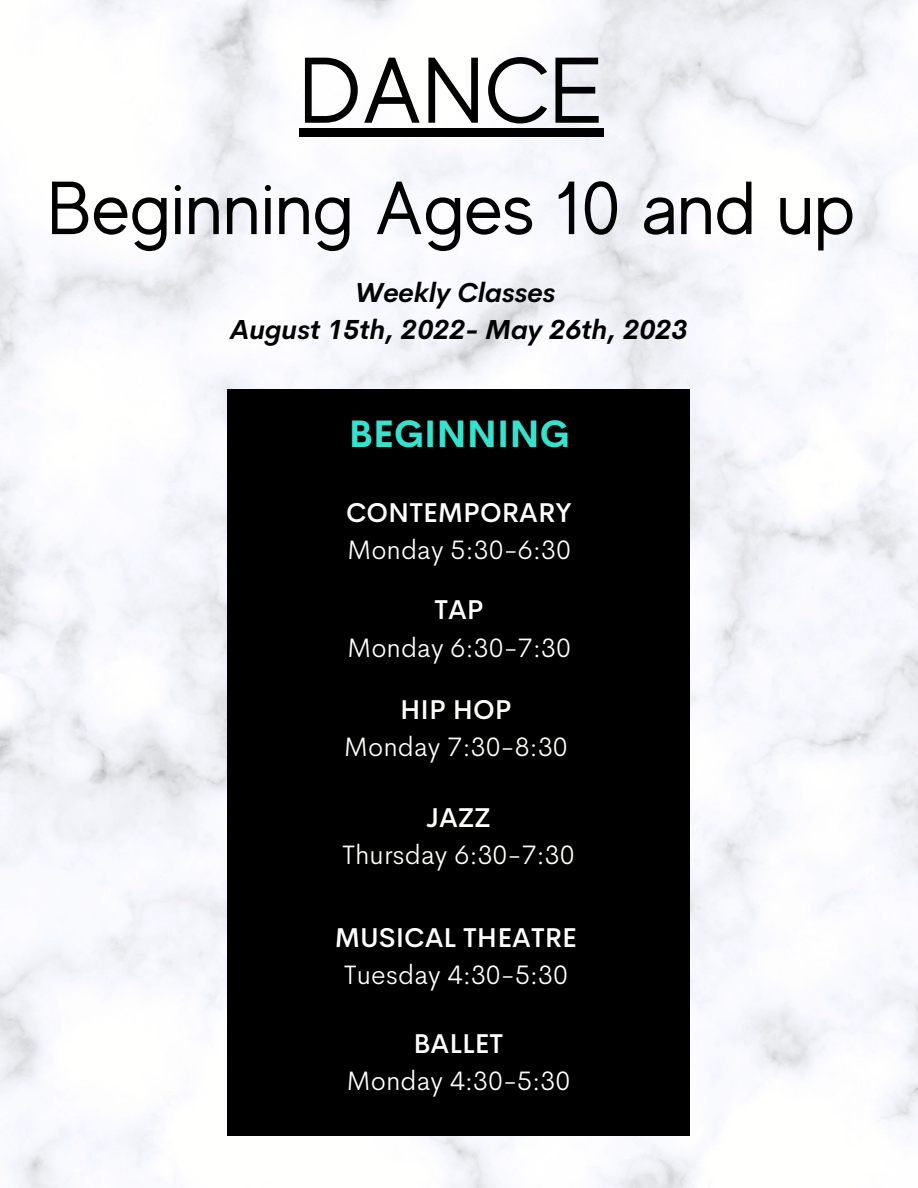
<style>
.page{position:relative;width:918px;height:1188px;background:#fff}
.page>*{position:absolute;margin:0;border:0;box-sizing:border-box;transform-origin:0 0}
.t1{font:93px "MADE Evolve Sans";color:#000}
.t2{font:75px "MADE Evolve Sans";color:#000}
.t3{font:700 37.5px "Cerebri Sans";color:#38e1cd}
.t4{font:300 27px "Cerebri Sans";color:#fff}
.t5{font:italic 700 27px "Cerebri Sans";color:#000}
.t6{font:500 27px "Cerebri Sans";color:#fff}
.t7{font:300 27px "Cerebri Sans";color:#fffffe}
.t8{font:500 27px "Cerebri Sans";color:#fffffe}
</style>
<div class="page">
<img style="left:0;top:0;width:918px;height:1188px">
<div style="left:299px;top:128px;width:304px;height:9px;background:#000"></div>
<div style="left:227px;top:389px;width:462px;height:747px;background:#000"></div>
<p class="t1" style="left:299px;top:39px;width:306px">DANCE</p>
<p class="t2" style="left:47px;top:167px;width:809px">Beginning Ages 10 and up</p>
<p class="t5" style="left:355px;top:275px;width:202px">Weekly Classes</p>
<p class="t5" style="left:230px;top:312px;width:459px">August 15th, 2022- May 26th, 2023</p>
<p class="t3" style="left:349px;top:409px;width:222px">BEGINNING</p>
<p class="t6" style="left:346px;top:495px;width:227px">CONTEMPORARY</p>
<p class="t4" style="left:347px;top:532px;width:225px">Monday 5:30-6:30</p>
<p class="t6" style="left:434px;top:592px;width:51px">TAP</p>
<p class="t4" style="left:347px;top:630px;width:225px">Monday 6:30-7:30</p>
<p class="t8" style="left:400px;top:692px;width:113px">HIP HOP</p>
<p class="t7" style="left:344px;top:729px;width:225px">Monday 7:30-8:30</p>
<p class="t8" style="left:426px;top:800px;width:66px">JAZZ</p>
<p class="t7" style="left:342px;top:837px;width:234px">Thursday 6:30-7:30</p>
<p class="t6" style="left:335px;top:920px;width:244px">MUSICAL THEATRE</p>
<p class="t4" style="left:344px;top:957px;width:226px">Tuesday 4:30-5:30</p>
<p class="t6" style="left:413px;top:1026px;width:91px">BALLET</p>
<p class="t4" style="left:347px;top:1063px;width:225px">Monday 4:30-5:30</p>
</div>
